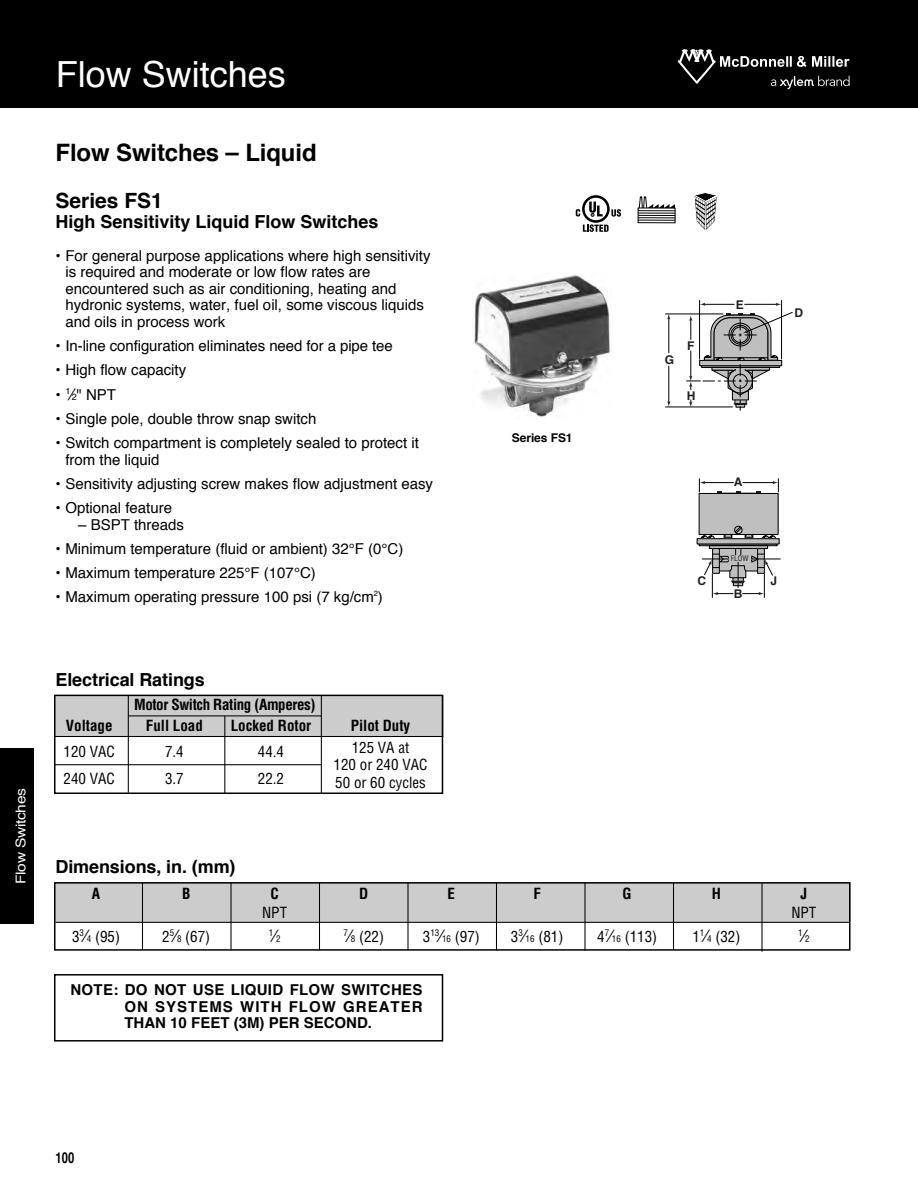
<style>
.page{position:relative;width:918px;height:1188px;background:#fff}
.page>*{position:absolute;margin:0;border:0;box-sizing:border-box;transform-origin:0 0}
.t1{font:36px "Helvetica";color:#fff}
.t2{font:700 24px "Helvetica";letter-spacing:-.005em;color:#000}
.t3{font:700 21px "Helvetica";color:#000}
.t4{font:700 18px "Helvetica";color:#000}
.t5{font:15px/16.5px "Helvetica";color:#000}
.t6{font:condensed 15px/17.7px "Helvetica";color:#000}
.t7{font:700 15px/16.5px "Helvetica";letter-spacing:.02em;color:#000;text-align:justify}
.t8{font:700 condensed 15px "Helvetica";color:#000}
.t9{font:700 condensed 15px "Helvetica";letter-spacing:-.025em;color:#000}
.t10{font:700 15px "Helvetica";letter-spacing:.02em;color:#000;scale:.75 1}
.t11{font:13.5px "Helvetica";letter-spacing:-.015em;color:#fff;scale:1.15 1}
.t12{font:700 12px "Helvetica";color:#231f20}
.t13{font:700 12px "Helvetica";letter-spacing:-.005em;color:#000}
.t14{font:condensed 9px "Helvetica";color:#000}
.t15{font:condensed 7.5px "Helvetica";color:#231f20}
.s1{font-size:16.5px}
.s2{font-size:9px}
</style>
<div class="page">
<div style="left:0;top:0;width:918px;height:108px;background:#000"></div>
<svg style="left:678px;top:49px;width:172px;height:40px"></svg>
<img style="left:473px;top:275px;width:139px;height:143px">
<hr style="left:699px;top:300px;width:1px;height:59px;background:#000">
<hr style="left:781px;top:300px;width:1px;height:59px;background:#000">
<hr style="left:666px;top:314px;width:57px;height:1px;background:#000">
<hr style="left:666px;top:407px;width:67px;height:1px;background:#000">
<hr style="left:668px;top:318px;width:1px;height:35px;background:#000">
<hr style="left:668px;top:366px;width:1px;height:37px;background:#000">
<svg style="left:667px;top:401px;width:3px;height:6px"></svg>
<svg style="left:667px;top:314px;width:3px;height:5px"></svg>
<svg style="left:687px;top:303px;width:106px;height:108px"></svg>
<div style="left:792px;top:299px;width:14px;height:13px;background:#fff"></div>
<div style="left:699px;top:544px;width:78px;height:2px;border:1px solid #000"></div>
<div style="left:709px;top:545px;width:59px;height:4px;border:1px solid #000"></div>
<svg style="left:701px;top:535px;width:14px;height:3px"></svg>
<svg style="left:762px;top:535px;width:14px;height:3px"></svg>
<div style="left:697px;top:539px;width:82px;height:5px;background:#bfbfbf"></div>
<div style="left:697px;top:538px;width:82px;height:6px;border:1px solid #000"></div>
<div style="left:699px;top:493px;width:79px;height:41px;background:#bfbfbf"></div>
<div style="left:699px;top:493px;width:79px;height:42px;border:1px solid #000"></div>
<svg style="left:724px;top:526px;width:29px;height:12px"></svg>
<hr style="left:702px;top:559px;width:79px;height:1px;background:#000">
<hr style="left:743px;top:482px;width:31px;height:1px;background:#000">
<svg style="left:773px;top:479px;width:6px;height:13px"></svg>
<svg style="left:699px;top:479px;width:41px;height:14px"></svg>
<svg style="left:704px;top:548px;width:69px;height:49px"></svg>
<div style="left:54px;top:883px;width:796px;height:39px;background:#ccc"></div>
<div style="left:54px;top:882px;width:796px;height:69px;border:2px solid #000"></div>
<hr style="left:56px;top:922px;width:793px;height:1px;background:#000">
<hr style="left:230px;top:882px;width:2px;height:68px;background:#000">
<hr style="left:319px;top:882px;width:1px;height:68px;background:#000">
<hr style="left:407px;top:882px;width:2px;height:68px;background:#000">
<hr style="left:673px;top:883px;width:1px;height:67px;background:#000">
<hr style="left:496px;top:882px;width:1px;height:68px;background:#000">
<hr style="left:584px;top:882px;width:2px;height:69px;background:#000">
<hr style="left:142px;top:883px;width:1px;height:67px;background:#000">
<hr style="left:761px;top:883px;width:2px;height:69px;background:#000">
<div style="left:54px;top:695px;width:389px;height:42px;background:#ccc"></div>
<div style="left:54px;top:695px;width:389px;height:99px;border:2px solid #000"></div>
<hr style="left:128px;top:715px;width:193px;height:1px;background:#000">
<hr style="left:321px;top:695px;width:1px;height:99px;background:#000">
<hr style="left:54px;top:736px;width:389px;height:1px;background:#000">
<hr style="left:54px;top:764px;width:267px;height:1px;background:#000">
<hr style="left:128px;top:695px;width:1px;height:98px;background:#000">
<hr style="left:224px;top:716px;width:1px;height:78px;background:#000">
<svg style="left:694px;top:192px;width:24px;height:39px"></svg>
<svg style="left:640px;top:211px;width:34px;height:9px"></svg>
<div style="left:638px;top:208px;width:38px;height:15px;border:1px solid #000"></div>
<hr style="left:638px;top:210px;width:37px;height:1px;background:#000">
<hr style="left:638px;top:213px;width:37px;height:1px;background:#000">
<hr style="left:638px;top:215px;width:37px;height:1px;background:#000">
<hr style="left:638px;top:217px;width:37px;height:1px;background:#000">
<hr style="left:638px;top:220px;width:37px;height:1px;background:#000">
<svg style="left:638px;top:196px;width:37px;height:13px"></svg>
<div style="left:54px;top:974px;width:389px;height:68px;border:2px solid #000"></div>
<div style="left:0;top:748px;width:34px;height:176px;background:#000"></div>
<svg style="left:583px;top:224px;width:26px;height:8px"></svg>
<svg style="left:611px;top:209px;width:10px;height:8px"></svg>
<svg style="left:582px;top:195px;width:28px;height:28px"></svg>
<svg style="left:585px;top:198px;width:22px;height:22px"></svg>
<svg style="left:589px;top:202px;width:14px;height:14px"></svg>
<svg style="left:576px;top:209px;width:4px;height:8px"></svg>
<p class="t11" style="left:15px;top:884px;width:85px;rotate:-90deg">Flow Switches</p>
<h1 class="t1" style="left:56px;top:59px;width:232px">Flow Switches</h1>
<h2 class="t2" style="left:56px;top:142px;width:263px">Flow Switches – Liquid</h2>
<h3 class="t3" style="left:56px;top:192px;width:109px">Series FS1</h3>
<p class="t4" style="left:56px;top:214px;width:325px">High Sensitivity Liquid Flow Switches</p>
<p class="t5" style="left:65px;top:248px;width:367px;text-indent:-10px">• For general purpose applications where high sensitivity is required and moderate or low flow rates are encountered such as air conditioning, heating and hydronic systems, water, fuel oil, some viscous liquids and oils in process work</p>
<p class="t5" style="left:56px;top:338px;width:339px">• In-line configuration eliminates need for a pipe tee</p>
<p class="t5" style="left:56px;top:362px;width:132px">• High flow capacity</p>
<p class="t5" style="left:56px;top:388px;width:62px">• <sup>1</sup><span class="s1">⁄</span><span class="s2">2</span>" NPT</p>
<p class="t5" style="left:55px;top:412px;width:262px">• Single pole, double throw snap switch</p>
<p class="t5" style="left:65px;top:436px;width:355px;text-indent:-10px">• Switch compartment is completely sealed to protect it from the liquid</p>
<p class="t5" style="left:55px;top:477px;width:379px">• Sensitivity adjusting screw makes flow adjustment easy</p>
<p class="t5" style="left:55px;top:501px;width:118px">• Optional feature</p>
<p class="t5" style="left:78px;top:517px;width:107px">– BSPT threads</p>
<p class="t5" style="left:55px;top:541px;width:349px">• Minimum temperature (fluid or ambient) 32°F (0°C)</p>
<p class="t5" style="left:55px;top:565px;width:262px">• Maximum temperature 225°F (107°C)</p>
<p class="t5" style="left:55px;top:589px;width:329px">• Maximum operating pressure 100 psi (7 kg/cm<sup>2</sup>)</p>
<p class="t4" style="left:56px;top:672px;width:151px">Electrical Ratings</p>
<p class="t9" style="left:134px;top:696px;width:183px">Motor Switch Rating (Amperes)</p>
<p class="t8" style="left:66px;top:717px;width:48px">Voltage</p>
<p class="t8" style="left:146px;top:717px;width:59px">Full Load</p>
<p class="t8" style="left:231px;top:717px;width:82px">Locked Rotor</p>
<p class="t8" style="left:351px;top:717px;width:61px">Pilot Duty</p>
<p class="t6" style="left:64px;top:743px;width:53px">120 VAC</p>
<p class="t6" style="left:165px;top:743px;width:20px">7.4</p>
<p class="t6" style="left:258px;top:743px;width:28px">44.4</p>
<p class="t6" style="left:352px;top:739px;width:59px">125 VA at</p>
<p class="t6" style="left:64px;top:770px;width:53px">240 VAC</p>
<p class="t6" style="left:165px;top:770px;width:20px">3.7</p>
<p class="t6" style="left:258px;top:770px;width:28px">22.2</p>
<p class="t6" style="left:334px;top:756px;width:95px">120 or 240 VAC<br>50 or 60 cycles</p>
<p class="t13" style="left:512px;top:433px;width:62px">Series FS1</p>
<p class="t12" style="left:665px;top:354px;width:11px">G</p>
<p class="t12" style="left:687px;top:341px;width:9px">F</p>
<p class="t12" style="left:687px;top:391px;width:10px">H</p>
<p class="t12" style="left:736px;top:299px;width:10px">E</p>
<p class="t12" style="left:795px;top:308px;width:10px">D</p>
<p class="t12" style="left:734px;top:477px;width:10px">A</p>
<p class="t15" style="left:731px;top:554px;width:19px">FLOW</p>
<p class="t12" style="left:698px;top:575px;width:10px">C</p>
<p class="t12" style="left:770px;top:575px;width:8px">J</p>
<p class="t12" style="left:734px;top:589px;width:10px">B</p>
<p class="t4" style="left:56px;top:860px;width:182px">Dimensions, in. (mm)</p>
<p class="t8" style="left:92px;top:885px;width:10px">A</p>
<p class="t8" style="left:182px;top:885px;width:10px">B</p>
<p class="t8" style="left:270px;top:885px;width:10px">C</p>
<p class="t8" style="left:359px;top:885px;width:11px">D</p>
<p class="t8" style="left:448px;top:885px;width:9px">E</p>
<p class="t8" style="left:533px;top:885px;width:9px">F</p>
<p class="t8" style="left:623px;top:885px;width:11px">G</p>
<p class="t8" style="left:712px;top:885px;width:11px">H</p>
<p class="t8" style="left:801px;top:885px;width:8px">J</p>
<p class="t6" style="left:262px;top:904px;width:27px">NPT</p>
<p class="t6" style="left:791px;top:904px;width:27px">NPT</p>
<p class="t6" style="left:72px;top:928px;width:49px">3<sup>3</sup><span class="s1">⁄</span><span class="s2">4</span> (95)</p>
<p class="t6" style="left:162px;top:928px;width:49px">2<sup>5</sup><span class="s1">⁄</span><span class="s2">8</span> (67)</p>
<p class="t14" style="left:269px;top:931px;width:13px">1<span class="s1">⁄</span>2</p>
<p class="t6" style="left:344px;top:928px;width:42px"><sup>7</sup><span class="s1">⁄</span><span class="s2">8</span> (22)</p>
<p class="t6" style="left:423px;top:928px;width:58px">3<sup>13</sup><span class="s1">⁄</span><span class="s2">16</span> (97)</p>
<p class="t6" style="left:511px;top:928px;width:54px">3<sup>3</sup><span class="s1">⁄</span><span class="s2">16</span> (81)</p>
<p class="t6" style="left:597px;top:928px;width:61px">4<sup>7</sup><span class="s1">⁄</span><span class="s2">16</span> (113)</p>
<p class="t6" style="left:692px;top:928px;width:49px">1<sup>1</sup><span class="s1">⁄</span><span class="s2">4</span> (32)</p>
<p class="t14" style="left:798px;top:931px;width:13px">1<span class="s1">⁄</span>2</p>
<p class="t7" style="left:124px;top:983px;width:300px;text-indent:-54px">NOTE: DO NOT USE LIQUID FLOW SWITCHES ON SYSTEMS WITH FLOW GREATER THAN 10 FEET (3M) PER SECOND.</p>
<p class="t10" style="left:56px;top:1152px;width:27px">100</p>
</div>
